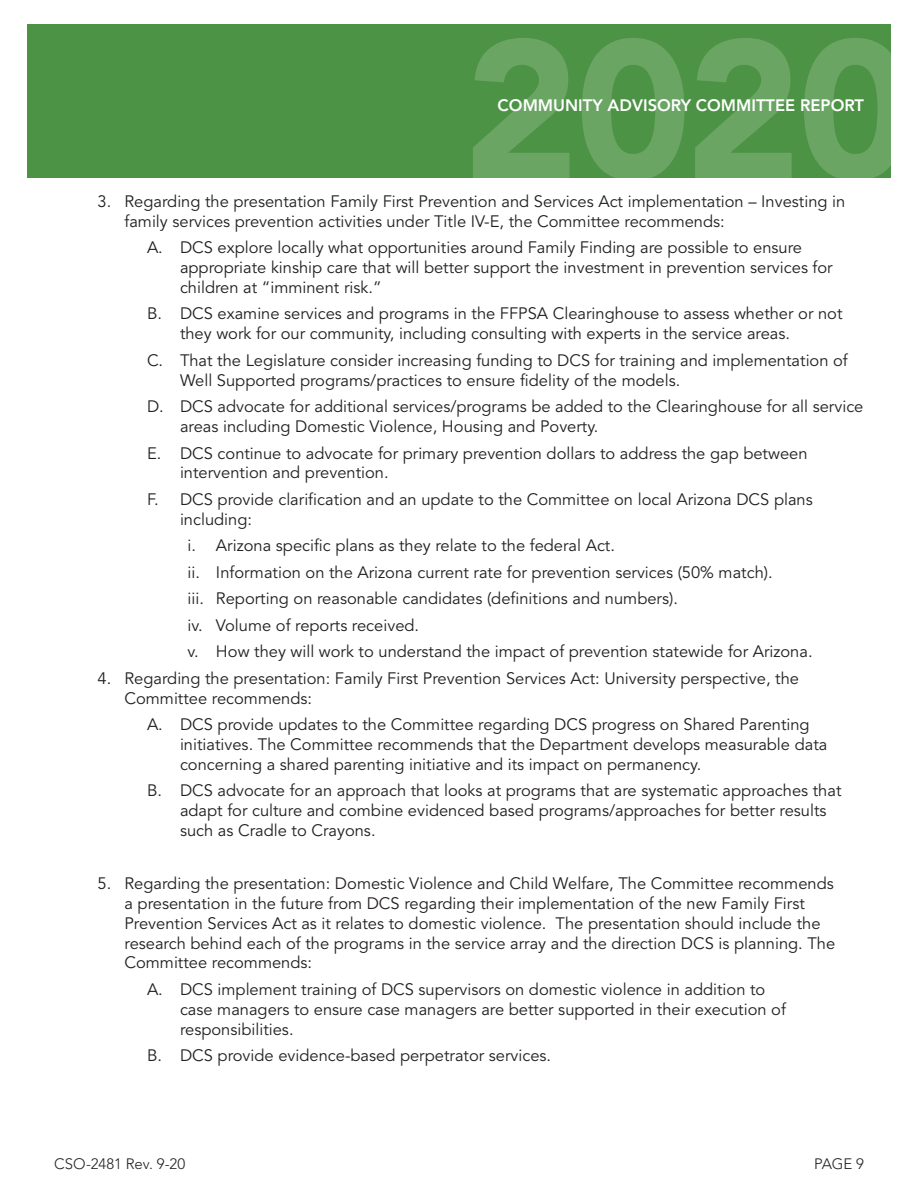
<style>
.page{position:relative;width:918px;height:1188px;background:#fff}
.page>*{position:absolute;margin:0;border:0;box-sizing:border-box;transform-origin:0 0}
.t1{font:900 195.45px "Avenir";color:#fff}
.body_numbers{font:16.5px/19.8px "Avenir";color:#231f20}
.Body_copy_indent{font:16.5px "Avenir";color:#231f20}
.t2{font:800 16.5px "Avenir";color:#fff}
.t3{font:300 15px "Avenir";letter-spacing:-.005em;color:#231f20}
</style>
<div class="page">
<div style="left:27px;top:24px;width:864px;height:154px;background:#4c9345"></div>
<h1 class="t1" style="left:463px;top:-8px;width:451px">2020</h1>
<p class="t2" style="left:498px;top:95px;width:368px">COMMUNITY ADVISORY COMMITTEE REPORT</p>
<p class="body_numbers" style="left:124px;top:192px;width:722px;text-indent:-27px">3. Regarding the presentation Family First Prevention and Services Act implementation – Investing in family services prevention activities under Title IV-E, the Committee recommends:</p>
<p class="body_numbers" style="left:180px;top:238px;width:654px;text-indent:-33px">A. DCS explore locally what opportunities around Family Finding are possible to ensure appropriate kinship care that will better support the investment in prevention services for children at “imminent risk.”</p>
<p class="body_numbers" style="left:180px;top:304px;width:664px;text-indent:-33px">B. DCS examine services and programs in the FFPSA Clearinghouse to assess whether or not they work for our community, including consulting with experts in the service areas.</p>
<p class="body_numbers" style="left:180px;top:351px;width:669px;text-indent:-33px">C. That the Legislature consider increasing funding to DCS for training and implementation of<br>Well Supported programs/practices to ensure fidelity of the models.</p>
<p class="body_numbers" style="left:180px;top:397px;width:685px;text-indent:-33px">D. DCS advocate for additional services/programs be added to the Clearinghouse for all service areas including Domestic Violence, Housing and Poverty.</p>
<p class="body_numbers" style="left:180px;top:443px;width:629px;text-indent:-33px">E. DCS continue to advocate for primary prevention dollars to address the gap between intervention and prevention.</p>
<p class="body_numbers" style="left:180px;top:490px;width:634px;text-indent:-33px">F. DCS provide clarification and an update to the Committee on local Arizona DCS plans including:</p>
<p class="Body_copy_indent" style="left:188px;top:536px;width:429px">i. Arizona specific plans as they relate to the federal Act.</p>
<p class="Body_copy_indent" style="left:188px;top:563px;width:587px">ii. Information on the Arizona current rate for prevention services (50% match).</p>
<p class="Body_copy_indent" style="left:188px;top:589px;width:492px">iii. Reporting on reasonable candidates (definitions and numbers).</p>
<p class="Body_copy_indent" style="left:188px;top:616px;width:233px">iv. Volume of reports received.</p>
<p class="Body_copy_indent" style="left:188px;top:642px;width:627px">v. How they will work to understand the impact of prevention statewide for Arizona.</p>
<p class="body_numbers" style="left:124px;top:669px;width:676px;text-indent:-27px">4. Regarding the presentation: Family First Prevention Services Act: University perspective, the<br>Committee recommends:</p>
<p class="body_numbers" style="left:180px;top:715px;width:649px;text-indent:-33px">A. DCS provide updates to the Committee regarding DCS progress on Shared Parenting initiatives. The Committee recommends that the Department develops measurable data concerning a shared parenting initiative and its impact on permanency.</p>
<p class="body_numbers" style="left:180px;top:781px;width:663px;text-indent:-33px">B. DCS advocate for an approach that looks at programs that are systematic approaches that adapt for culture and combine evidenced based programs/approaches for better results such as Cradle to Crayons.</p>
<p class="body_numbers" style="left:124px;top:874px;width:712px;text-indent:-27px">5. Regarding the presentation: Domestic Violence and Child Welfare, The Committee recommends a presentation in the future from DCS regarding their implementation of the new Family First Prevention Services Act as it relates to domestic violence. The presentation should include the research behind each of the programs in the service array and the direction DCS is planning. The Committee recommends:</p>
<p class="body_numbers" style="left:180px;top:980px;width:607px;text-indent:-33px">A. DCS implement training of DCS supervisors on domestic violence in addition to case managers to ensure case managers are better supported in their execution of responsibilities.</p>
<p class="body_numbers" style="left:147px;top:1046px;width:406px">B. DCS provide evidence-based perpetrator services.</p>
<p class="t3" style="left:54px;top:1155px;width:133px">CSO-2481 Rev. 9-20</p>
<p class="t3" style="left:814px;top:1155px;width:51px">PAGE 9</p>
</div>
